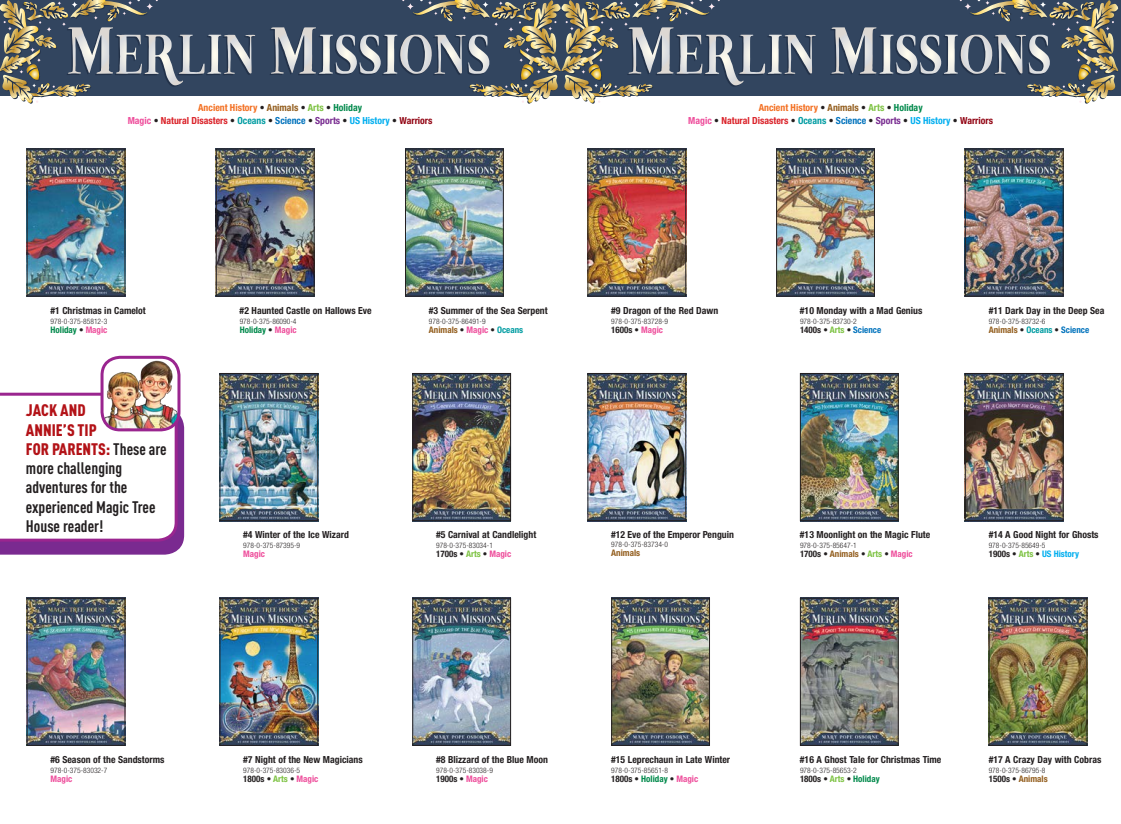
<style>
.page{position:relative;width:1121px;height:824px;background:#fff}
.page>*{position:absolute;margin:0;border:0;box-sizing:border-box;transform-origin:0 0}
.t1{font:700 16.5px/19.2px "DIN Cond";color:#231f20}
.Spec_Title{font:700 condensed 9.75px "Helvetica Neue";color:#231f20}
.t2{font:700 condensed 9.75px/13.5px "Helvetica Neue LT Std";color:#da2128;text-align:center}
.Theme{font:700 condensed 9.75px "Helvetica Neue";color:#231f20}
.Theme-2{font:700 condensed 9px "Helvetica Neue LT Std";color:#231f20}
.Theme-3{font:700 condensed 9px "Helvetica Neue LT Std";color:#935e1e}
.Theme-4{font:700 condensed 9px "Helvetica Neue LT Std";color:#00894b}
.Theme-5{font:700 condensed 9px "Helvetica Neue LT Std";color:#00aeef}
.t3{font:700 condensed 9px "Helvetica Neue LT Std";color:#ee4d9b}
.ISBN{font:300 condensed 7.5px "Helvetica Neue LT Std";color:#231f20}
.s1{color:#f36f21}
.s2{color:#231f20}
.s3{color:#935e1e}
.s4{color:#7dc242}
.s5{color:#00894b}
.s6{color:#ee4d9b}
.s7{color:#009ca2}
.s8{color:#0072bc}
.s9{color:#782b90}
.s10{color:#00aeef}
.s11{color:#910312}
.s12{font-weight:900;color:#b31217}
</style>
<div class="page">
<div style="left:0;top:0;width:560px;height:95px;background:#32455f"></div>
<div style="left:560px;top:0;width:560px;height:95px;background:#32455f"></div>
<svg style="left:830px;top:0;width:289px;height:104px"></svg>
<img style="left:29px;top:150px;width:94px;height:144px">
<div style="left:27px;top:148px;width:98px;height:148px;border:1px solid #231f20"></div>
<img style="left:218px;top:150px;width:94px;height:144px">
<div style="left:216px;top:148px;width:98px;height:148px;border:1px solid #231f20"></div>
<img style="left:407px;top:150px;width:95px;height:144px">
<div style="left:405px;top:148px;width:99px;height:148px;border:1px solid #231f20"></div>
<img style="left:221px;top:375px;width:95px;height:144px">
<div style="left:219px;top:373px;width:99px;height:148px;border:1px solid #231f20"></div>
<img style="left:414px;top:375px;width:95px;height:144px">
<div style="left:412px;top:373px;width:99px;height:148px;border:1px solid #231f20"></div>
<img style="left:29px;top:599px;width:94px;height:144px">
<div style="left:27px;top:597px;width:98px;height:148px;border:1px solid #231f20"></div>
<img style="left:221px;top:599px;width:95px;height:144px">
<div style="left:219px;top:597px;width:99px;height:148px;border:1px solid #231f20"></div>
<img style="left:414px;top:599px;width:95px;height:144px">
<div style="left:412px;top:597px;width:99px;height:148px;border:1px solid #231f20"></div>
<svg style="left:0;top:0;width:254px;height:104px"></svg>
<svg style="left:270px;top:0;width:544px;height:104px"></svg>
<img style="left:589px;top:375px;width:95px;height:144px">
<div style="left:587px;top:373px;width:99px;height:148px;border:1px solid #231f20"></div>
<img style="left:802px;top:375px;width:94px;height:144px">
<div style="left:800px;top:373px;width:98px;height:148px;border:1px solid #231f20"></div>
<img style="left:967px;top:375px;width:94px;height:144px">
<div style="left:965px;top:373px;width:98px;height:148px;border:1px solid #231f20"></div>
<img style="left:589px;top:150px;width:95px;height:144px">
<div style="left:587px;top:148px;width:99px;height:148px;border:1px solid #231f20"></div>
<img style="left:778px;top:150px;width:94px;height:144px">
<div style="left:776px;top:148px;width:98px;height:148px;border:1px solid #231f20"></div>
<img style="left:967px;top:150px;width:94px;height:144px">
<div style="left:965px;top:148px;width:98px;height:148px;border:1px solid #231f20"></div>
<img style="left:613px;top:599px;width:95px;height:144px">
<div style="left:611px;top:597px;width:99px;height:148px;border:1px solid #231f20"></div>
<img style="left:802px;top:599px;width:94px;height:144px">
<div style="left:800px;top:597px;width:98px;height:148px;border:1px solid #231f20"></div>
<img style="left:990px;top:599px;width:95px;height:144px">
<div style="left:988px;top:597px;width:99px;height:148px;border:1px solid #231f20"></div>
<svg style="left:0;top:392px;width:184px;height:162px"></svg>
<img style="left:103px;top:357px;width:76px;height:73px">
<img style="left:101px;top:371px;width:63px;height:58px">
<div style="left:100px;top:356px;width:80px;height:75px;border:3px solid #9a258f;border-radius:18px"></div>
<p class="t2" style="left:128px;top:100px;width:306px"><span class="s1">Ancient History</span> <span class="s2">•</span> <span class="s3">Animals</span> <span class="s2">•</span> <span class="s4">Arts</span> <span class="s2">•</span> <span class="s5">Holiday<br></span><span class="s6">Magic</span> <span class="s2">•</span> Natural Disasters <span class="s2">•</span> <span class="s7">Oceans</span> <span class="s2">•</span> <span class="s8">Science</span> <span class="s2">•</span> <span class="s9">Sports</span> <span class="s2">•</span> <span class="s10">US History</span> <span class="s2">•</span> <span class="s11">Warriors</span></p>
<p class="t2" style="left:688px;top:100px;width:306px"><span class="s1">Ancient History</span> <span class="s2">•</span> <span class="s3">Animals</span> <span class="s2">•</span> <span class="s4">Arts</span> <span class="s2">•</span> <span class="s5">Holiday<br></span><span class="s6">Magic</span> <span class="s2">•</span> Natural Disasters <span class="s2">•</span> <span class="s7">Oceans</span> <span class="s2">•</span> <span class="s8">Science</span> <span class="s2">•</span> <span class="s9">Sports</span> <span class="s2">•</span> <span class="s10">US History</span> <span class="s2">•</span> <span class="s11">Warriors</span></p>
<p class="Spec_Title" style="left:50px;top:304px;width:97px">#1 Christmas in Camelot</p>
<p class="ISBN" style="left:50px;top:317px;width:58px">978-0-375-85812-3</p>
<p class="Theme-4" style="left:50px;top:324px;width:58px">Holiday <span class="s2">•</span> <span class="s6">Magic</span></p>
<p class="t1" style="left:26px;top:400px;width:142px"><span class="s12">JACK AND<br>ANNIE’S TIP<br>FOR PARENTS:</span> These are more challenging adventures for the experienced Magic Tree<br>House reader!</p>
<p class="Spec_Title" style="left:240px;top:304px;width:134px">#2 Haunted Castle on Hallows Eve</p>
<p class="ISBN" style="left:240px;top:317px;width:58px">978-0-375-86090-4</p>
<p class="Theme-4" style="left:240px;top:324px;width:58px">Holiday <span class="s2">•</span> <span class="s6">Magic</span></p>
<p class="Spec_Title" style="left:429px;top:304px;width:120px">#3 Summer of the Sea Serpent</p>
<p class="ISBN" style="left:429px;top:317px;width:58px">978-0-375-86491-9</p>
<p class="Theme-3" style="left:429px;top:324px;width:96px">Animals <span class="s2">•</span> <span class="s6">Magic</span> <span class="s2">•</span> <span class="s7">Oceans</span></p>
<p class="Spec_Title" style="left:611px;top:304px;width:108px">#9 Dragon of the Red Dawn</p>
<p class="ISBN" style="left:611px;top:317px;width:58px">978-0-375-83728-9</p>
<p class="Theme-2" style="left:611px;top:324px;width:53px">1600s • <span class="s6">Magic</span></p>
<p class="Spec_Title" style="left:800px;top:304px;width:124px">#10 Monday with a Mad Genius</p>
<p class="ISBN" style="left:800px;top:317px;width:58px">978-0-375-83730-2</p>
<p class="Theme-2" style="left:800px;top:324px;width:83px">1400s • <span class="s4">Arts</span> • <span class="s8">Science</span></p>
<p class="Spec_Title" style="left:988px;top:304px;width:117px">#11 Dark Day in the Deep Sea</p>
<p class="ISBN" style="left:988px;top:317px;width:58px">978-0-375-83732-6</p>
<p class="Theme-3" style="left:988px;top:324px;width:102px">Animals <span class="s2">•</span> <span class="s7">Oceans</span> <span class="s2">•</span> <span class="s8">Science</span></p>
<p class="Spec_Title" style="left:243px;top:528px;width:107px">#4 Winter of the Ice Wizard</p>
<p class="ISBN" style="left:243px;top:541px;width:58px">978-0-375-87395-9</p>
<p class="t3" style="left:243px;top:548px;width:23px">Magic</p>
<p class="Spec_Title" style="left:436px;top:528px;width:102px">#5 Carnival at Candlelight</p>
<p class="ISBN" style="left:436px;top:541px;width:58px">978-0-375-83034-1</p>
<p class="Theme-2" style="left:436px;top:548px;width:77px">1700s • <span class="s4">Arts</span> • <span class="s6">Magic</span></p>
<p class="Theme" style="left:611px;top:528px;width:124px">#12 Eve of the Emperor Penguin</p>
<p class="ISBN" style="left:611px;top:540px;width:58px">978-0-375-83734-0</p>
<p class="Theme-3" style="left:611px;top:547px;width:30px">Animals</p>
<p class="Spec_Title" style="left:800px;top:528px;width:132px">#13 Moonlight on the Magic Flute</p>
<p class="ISBN" style="left:800px;top:541px;width:58px">978-0-375-85647-1</p>
<p class="Theme-2" style="left:800px;top:548px;width:114px">1700s • <span class="s3">Animals</span> • <span class="s4">Arts</span> • <span class="s6">Magic</span></p>
<p class="Spec_Title" style="left:988px;top:528px;width:111px">#14 A Good Night for Ghosts</p>
<p class="ISBN" style="left:988px;top:541px;width:58px">978-0-375-85649-5</p>
<p class="Theme-5" style="left:988px;top:548px;width:92px"><span class="s2">1900s •</span> <span class="s4">Arts</span> <span class="s2">•</span> US History</p>
<p class="Spec_Title" style="left:50px;top:753px;width:116px">#6 Season of the Sandstorms</p>
<p class="ISBN" style="left:50px;top:766px;width:58px">978-0-375-83032-7</p>
<p class="t3" style="left:50px;top:773px;width:23px">Magic</p>
<p class="Spec_Title" style="left:243px;top:753px;width:121px">#7 Night of the New Magicians</p>
<p class="ISBN" style="left:243px;top:766px;width:58px">978-0-375-83036-5</p>
<p class="Theme-2" style="left:243px;top:773px;width:77px">1800s • <span class="s4">Arts</span> • <span class="s6">Magic</span></p>
<p class="Spec_Title" style="left:436px;top:753px;width:113px">#8 Blizzard of the Blue Moon</p>
<p class="ISBN" style="left:436px;top:766px;width:58px">978-0-375-83038-9</p>
<p class="Theme-2" style="left:436px;top:773px;width:53px">1900s • <span class="s6">Magic</span></p>
<p class="Spec_Title" style="left:611px;top:753px;width:120px">#15 Leprechaun in Late Winter</p>
<p class="ISBN" style="left:611px;top:766px;width:58px">978-0-375-85651-8</p>
<p class="Theme-2" style="left:611px;top:773px;width:88px">1800s • <span class="s5">Holiday</span> • <span class="s6">Magic</span></p>
<p class="Spec_Title" style="left:800px;top:753px;width:143px">#16 A Ghost Tale for Christmas Time</p>
<p class="ISBN" style="left:800px;top:766px;width:58px">978-0-375-85653-2</p>
<p class="Theme-2" style="left:800px;top:773px;width:81px">1800s • <span class="s4">Arts</span> • <span class="s5">Holiday</span></p>
<p class="Spec_Title" style="left:988px;top:753px;width:114px">#17 A Crazy Day with Cobras</p>
<p class="ISBN" style="left:988px;top:766px;width:58px">978-0-375-86795-8</p>
<p class="Theme-3" style="left:988px;top:773px;width:60px"><span class="s2">1500s •</span> Animals</p>
</div>
